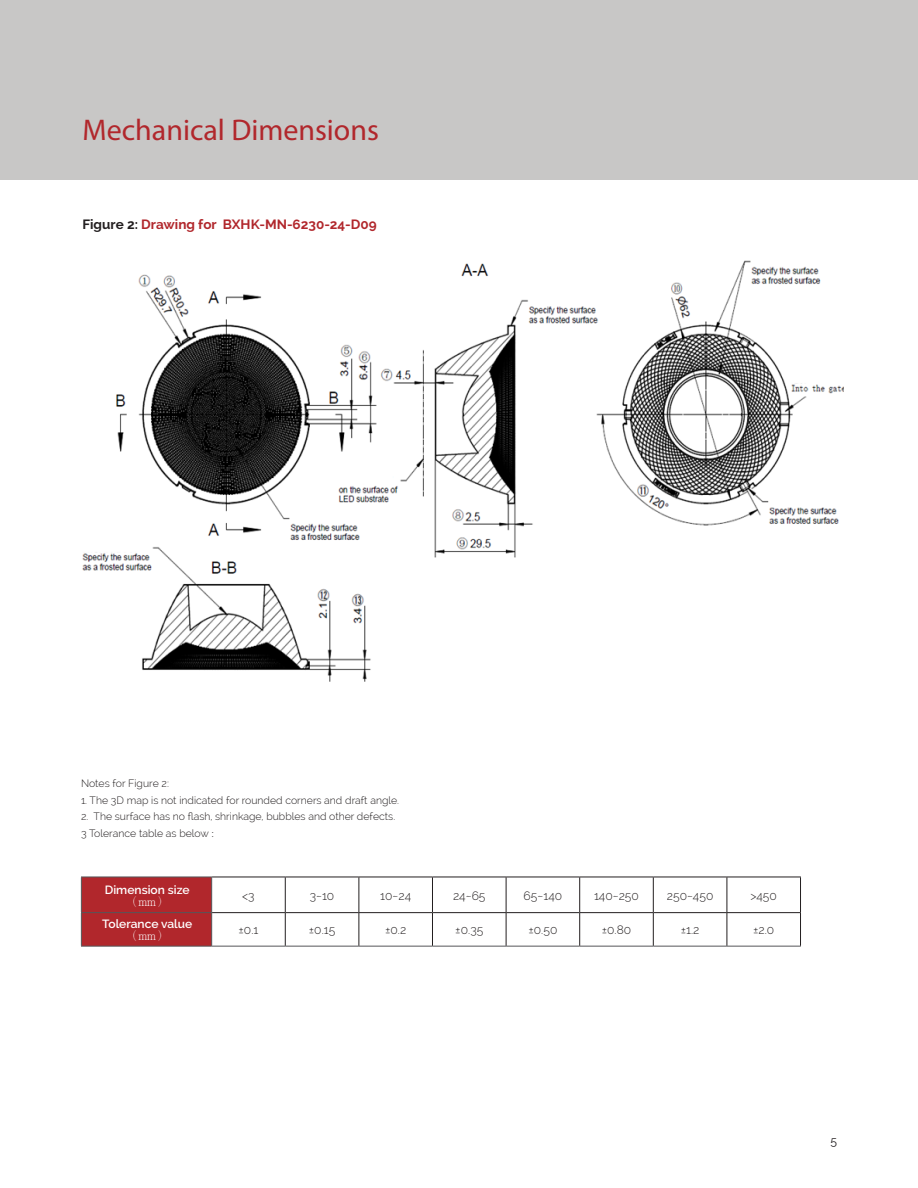
<style>
.page{position:relative;width:918px;height:1188px;background:#fff}
.page>*{position:absolute;margin:0;border:0;box-sizing:border-box;transform-origin:0 0}
.section_header{font:30px "Myriad Pro";color:#b1272c}
.main_text_block{font:700 13.5px "Raleway";color:#b1272c}
.main_text_block-2{font:300 12px "Raleway";color:#231f20}
.t1{font:600 12px/12px "Raleway";color:#fff;text-align:center}
.t2{font:300 12px "Adobe Ming Std";color:#fff}
.t3{font:12px "Raleway";color:#231f20}
.main_text_block-3{font:300 10.5px "Raleway";color:#231f20}
.s1{color:#231f20}
.s2{font-family:"Adobe Ming Std"}
.s3{font-family:"Adobe Ming Std";font-weight:300}
</style>
<div class="page">
<div style="left:0;top:0;width:918px;height:180px;background:#c8c7c6"></div>
<div style="left:82px;top:878px;width:129px;height:68px;background:#b1272c"></div>
<hr style="left:212px;top:946px;width:73px;height:1px;background:#555659">
<hr style="left:285px;top:946px;width:74px;height:1px;background:#555659">
<hr style="left:359px;top:946px;width:73px;height:1px;background:#555659">
<hr style="left:432px;top:946px;width:74px;height:1px;background:#555659">
<hr style="left:506px;top:946px;width:74px;height:1px;background:#555659">
<hr style="left:580px;top:946px;width:73px;height:1px;background:#555659">
<hr style="left:653px;top:946px;width:74px;height:1px;background:#555659">
<hr style="left:727px;top:946px;width:74px;height:1px;background:#555659">
<hr style="left:212px;top:877px;width:73px;height:1px;background:#231f20">
<hr style="left:285px;top:877px;width:74px;height:1px;background:#231f20">
<hr style="left:359px;top:877px;width:73px;height:1px;background:#231f20">
<hr style="left:432px;top:877px;width:74px;height:1px;background:#231f20">
<hr style="left:506px;top:877px;width:74px;height:1px;background:#231f20">
<hr style="left:580px;top:877px;width:73px;height:1px;background:#231f20">
<hr style="left:653px;top:877px;width:74px;height:1px;background:#231f20">
<hr style="left:727px;top:877px;width:74px;height:1px;background:#231f20">
<hr style="left:212px;top:912px;width:73px;height:1px;background:#231f20">
<hr style="left:285px;top:912px;width:74px;height:1px;background:#231f20">
<hr style="left:359px;top:912px;width:73px;height:1px;background:#231f20">
<hr style="left:432px;top:912px;width:74px;height:1px;background:#231f20">
<hr style="left:506px;top:912px;width:74px;height:1px;background:#231f20">
<hr style="left:580px;top:912px;width:73px;height:1px;background:#231f20">
<hr style="left:653px;top:912px;width:74px;height:1px;background:#231f20">
<hr style="left:727px;top:912px;width:74px;height:1px;background:#231f20">
<hr style="left:285px;top:877px;width:1px;height:35px;background:#231f20">
<hr style="left:359px;top:877px;width:1px;height:35px;background:#231f20">
<hr style="left:432px;top:877px;width:1px;height:35px;background:#231f20">
<hr style="left:506px;top:877px;width:1px;height:35px;background:#231f20">
<hr style="left:579px;top:877px;width:1px;height:35px;background:#231f20">
<hr style="left:653px;top:877px;width:1px;height:35px;background:#231f20">
<hr style="left:727px;top:877px;width:1px;height:35px;background:#231f20">
<hr style="left:800px;top:877px;width:1px;height:35px;background:#231f20">
<hr style="left:285px;top:913px;width:1px;height:33px;background:#231f20">
<hr style="left:359px;top:913px;width:1px;height:33px;background:#231f20">
<hr style="left:432px;top:913px;width:1px;height:33px;background:#231f20">
<hr style="left:506px;top:913px;width:1px;height:33px;background:#231f20">
<hr style="left:579px;top:913px;width:1px;height:33px;background:#231f20">
<hr style="left:653px;top:913px;width:1px;height:33px;background:#231f20">
<hr style="left:727px;top:913px;width:1px;height:33px;background:#231f20">
<hr style="left:800px;top:913px;width:1px;height:33px;background:#231f20">
<hr style="left:81px;top:877px;width:131px;height:1px;background:#555659">
<hr style="left:81px;top:877px;width:1px;height:35px;background:#555659">
<hr style="left:211px;top:877px;width:1px;height:35px;background:#555659">
<hr style="left:81px;top:912px;width:131px;height:1px;background:#555659">
<hr style="left:81px;top:913px;width:1px;height:33px;background:#555659">
<hr style="left:211px;top:913px;width:1px;height:33px;background:#555659">
<hr style="left:81px;top:946px;width:131px;height:1px;background:#555659">
<img style="left:82px;top:260px;width:762px;height:422px">
<p class="section_header" style="left:82px;top:111px;width:298px">Mechanical Dimensions</p>
<p class="main_text_block" style="left:82px;top:216px;width:296px"><span class="s1">Figure 2:</span> Drawing for BXHK-MN-6230-24-D09</p>
<p class="main_text_block-3" style="left:81px;top:778px;width:90px">Notes for Figure 2:</p>
<p class="main_text_block-3" style="left:81px;top:794px;width:320px">1. The 3D map is not indicated for rounded corners and draft angle.</p>
<p class="main_text_block-3" style="left:81px;top:811px;width:316px">2. The surface has no flash, shrinkage, bubbles and other defects.</p>
<p class="main_text_block-3" style="left:81px;top:827px;width:135px">3 Tolerance table as below <span class="s2">:</span></p>
<p class="t1" style="left:105px;top:883px;width:86px">Dimension size<span class="s3">（mm）</span></p>
<p class="main_text_block-2" style="left:242px;top:888px;width:14px">&lt;3</p>
<p class="main_text_block-2" style="left:310px;top:888px;width:26px">3~10</p>
<p class="main_text_block-2" style="left:380px;top:888px;width:32px">10~24</p>
<p class="main_text_block-2" style="left:453px;top:888px;width:34px">24~65</p>
<p class="main_text_block-2" style="left:524px;top:888px;width:40px">65~140</p>
<p class="main_text_block-2" style="left:594px;top:888px;width:46px">140~250</p>
<p class="main_text_block-2" style="left:667px;top:888px;width:48px">250~450</p>
<p class="main_text_block-2" style="left:750px;top:888px;width:28px">&gt;450</p>
<p class="t1" style="left:102px;top:918px;width:92px">Tolerance value</p>
<p class="t2" style="left:126px;top:929px;width:43px">（mm）</p>
<p class="main_text_block-2" style="left:239px;top:923px;width:21px">±0.1</p>
<p class="main_text_block-2" style="left:309px;top:923px;width:28px">±0.15</p>
<p class="main_text_block-2" style="left:385px;top:923px;width:23px">±0.2</p>
<p class="main_text_block-2" style="left:455px;top:923px;width:29px">±0.35</p>
<p class="main_text_block-2" style="left:528px;top:923px;width:31px">±0.50</p>
<p class="main_text_block-2" style="left:602px;top:923px;width:31px">±0.80</p>
<p class="main_text_block-2" style="left:681px;top:923px;width:20px">±1.2</p>
<p class="main_text_block-2" style="left:753px;top:923px;width:23px">±2.0</p>
<p class="t3" style="left:830px;top:1134px;width:8px">5</p>
</div>
